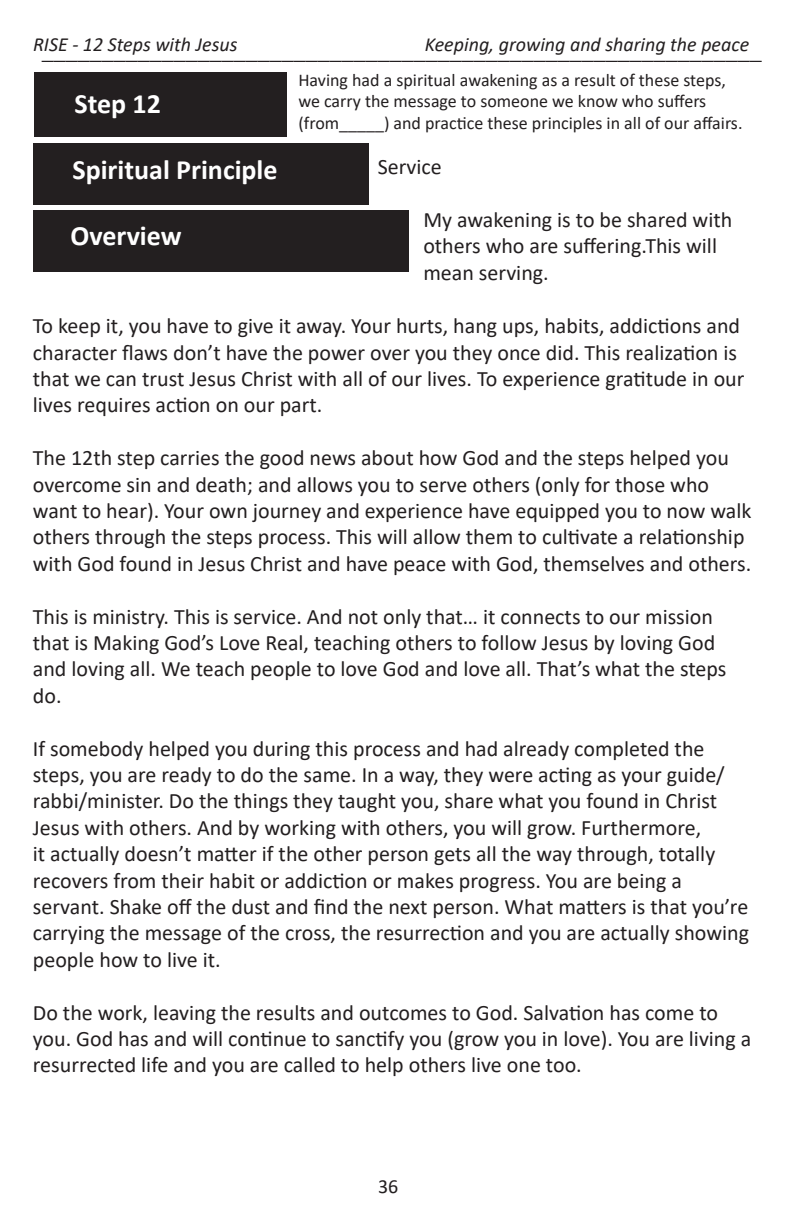
<style>
.page{position:relative;width:792px;height:1224px;background:#fff}
.page>*{position:absolute;margin:0;border:0;box-sizing:border-box;transform-origin:0 0}
.t1{font:700 28px "Calibri";color:#fff}
.t2{font:24px "Minion Pro";color:#231f20}
.t3{font:22px/26.4px "Calibri";color:#231f20}
.t4{font:italic 20px "Calibri";color:#231f20}
.t5{font:20px "Calibri";color:#231f20}
.t6{font:18px/21.6px "Calibri";color:#231f20}
</style>
<div class="page">
<div style="left:34px;top:72px;width:253px;height:65px;background:#231f20"></div>
<div style="left:34px;top:143px;width:335px;height:61px;background:#231f20"></div>
<div style="left:33px;top:210px;width:375px;height:62px;background:#231f20"></div>
<p class="t4" style="left:33px;top:37px;width:206px">RISE - 12 Steps with Jesus</p>
<p class="t4" style="left:425px;top:37px;width:326px">Keeping, growing and sharing the peace</p>
<p class="t2" style="left:42px;top:42px;width:722px">____________________________________________________________</p>
<p class="t1" style="left:74px;top:84px;width:88px">Step 12</p>
<p class="t6" style="left:298px;top:68px;width:446px">Having had a spiritual awakening as a result of these steps, we carry the message to someone we know who suffers (from_____) and practice these principles in all of our affairs.</p>
<p class="t1" style="left:72px;top:158px;width:207px">Spiritual Principle</p>
<p class="t3" style="left:378px;top:153px;width:66px">Service</p>
<p class="t3" style="left:423px;top:206px;width:310px">My awakening is to be shared with others who are suffering.This will mean serving.</p>
<p class="t3" style="left:33px;top:312px;width:713px">To keep it, you have to give it away. Your hurts, hang ups, habits, addictions and character flaws don’t have the power over you they once did. This realization is that we can trust Jesus Christ with all of our lives. To experience gratitude in our lives requires action on our part.</p>
<p class="t3" style="left:33px;top:444px;width:720px">The 12th step carries the good news about how God and the steps helped you overcome sin and death; and allows you to serve others (only for those who want to hear). Your own journey and experience have equipped you to now walk others through the steps process. This will allow them to cultivate a relationship with God found in Jesus Christ and have peace with God, themselves and others.</p>
<p class="t3" style="left:33px;top:603px;width:695px">This is ministry. This is service. And not only that… it connects to our mission that is Making God’s Love Real, teaching others to follow Jesus by loving God and loving all. We teach people to love God and love all. That’s what the steps do.</p>
<p class="t3" style="left:33px;top:735px;width:718px">If somebody helped you during this process and had already completed the steps, you are ready to do the same. In a way, they were acting as your guide/ rabbi/minister. Do the things they taught you, share what you found in Christ Jesus with others. And by working with others, you will grow. Furthermore,<br>it actually doesn’t matter if the other person gets all the way through, totally recovers from their habit or addiction or makes progress. You are being a servant. Shake off the dust and find the next person. What matters is that you’re carrying the message of the cross, the resurrection and you are actually showing people how to live it.</p>
<p class="t3" style="left:33px;top:999px;width:720px">Do the work, leaving the results and outcomes to God. Salvation has come to you. God has and will continue to sanctify you (grow you in love). You are living a resurrected life and you are called to help others live one too.</p>
<p class="t1" style="left:70px;top:225px;width:113px">Overview</p>
<p class="t5" style="left:378px;top:1172px;width:22px">36</p>
</div>
